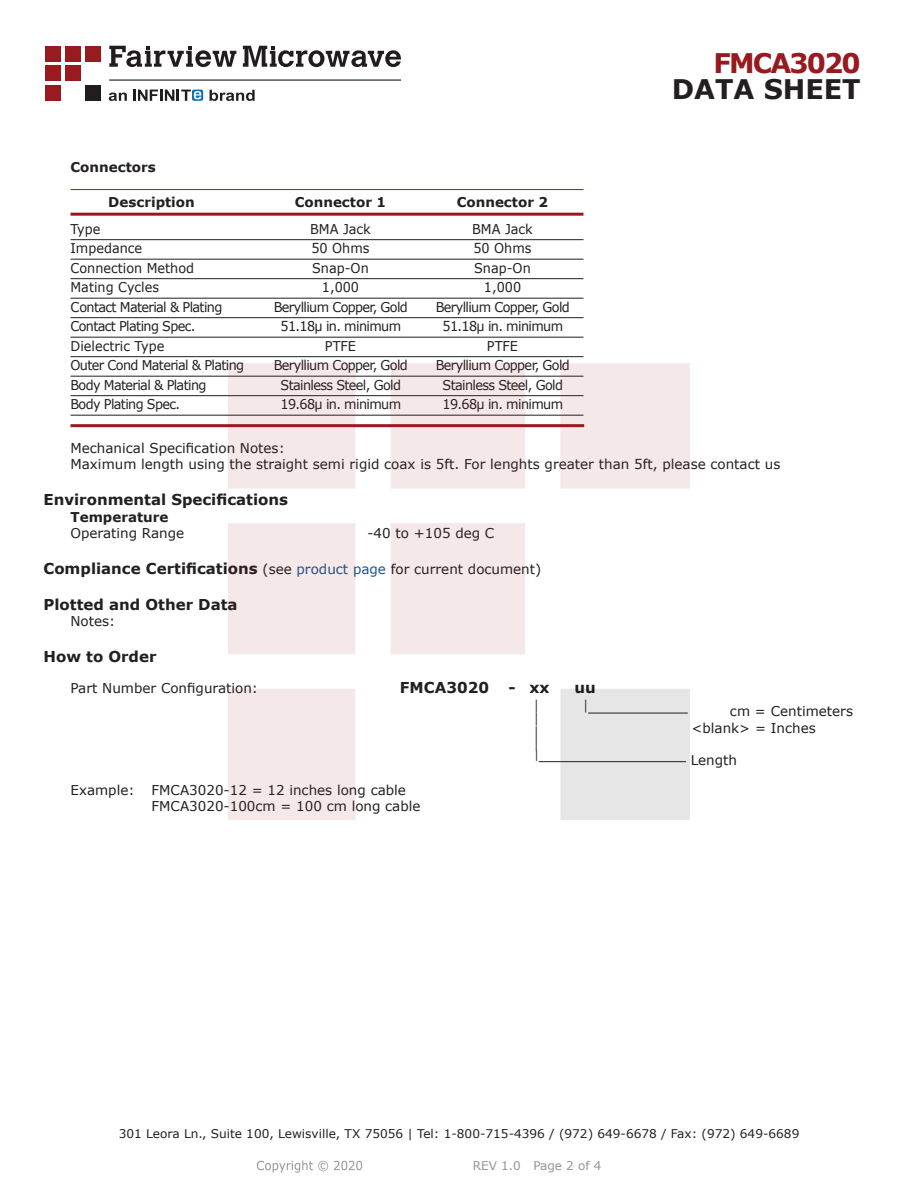
<style>
.page{position:relative;width:918px;height:1188px;background:#fff}
.page>*{position:absolute;margin:0;border:0;box-sizing:border-box;transform-origin:0 0}
.t1{font:700 27px "Verdana";color:#231f20}
.FM{font:700 27px "Verdana";letter-spacing:-.07em;color:#981a1e}
.Specs_Para{font:25.8px "Verdana";color:#231f20;scale:.39 1}
.Head1_for_Compliance{font:700 15px "Verdana";color:#231f20}
.Head1{font:700 15px "Verdana";color:#231f20}
.Specs_Para-2{font:700 15px "Verdana";color:#231f20}
.Table_Body_Connector{font:13.5px "Verdana";letter-spacing:-.05em;color:#231f20;scale:.95 1}
.Specs_Para-3{font:13.5px "Verdana";color:#231f20}
.Table_Body_Connector-2{font:13.5px "Verdana";color:#231f20;scale:.95 1}
.Table_Header_Connect{font:700 13.5px "Verdana";color:#231f20}
.Head2_after_Head1{font:700 13.5px "Verdana";color:#231f20}
.Head2{font:700 13.5px "Verdana";color:#231f20}
.Specs_Para-4{font:13.5px "Verdana";color:#231f20;scale:.75 1}
.t2{font:12px "Verdana";color:#231f20}
.REV_Info{font:12px "Verdana";color:#939598}
.Specs_Para-5{font:11.25px "Verdana";color:#231f20;scale:.86 1}
.s1{font-weight:400;font-size:13.5px}
.s2{font-weight:400;font-size:13.5px;color:#1a5392}
</style>
<div class="page">
<hr style="left:70px;top:189px;width:514px;height:1px;background:#981a1e">
<hr style="left:70px;top:213px;width:514px;height:3px;background:#981a1e">
<hr style="left:70px;top:239px;width:514px;height:1px;background:#231f20">
<hr style="left:70px;top:259px;width:514px;height:1px;background:#231f20">
<hr style="left:70px;top:278px;width:514px;height:1px;background:#231f20">
<hr style="left:70px;top:298px;width:514px;height:1px;background:#231f20">
<hr style="left:70px;top:317px;width:514px;height:1px;background:#231f20">
<hr style="left:70px;top:337px;width:514px;height:1px;background:#231f20">
<hr style="left:70px;top:356px;width:514px;height:1px;background:#231f20">
<hr style="left:70px;top:376px;width:514px;height:1px;background:#231f20">
<hr style="left:70px;top:395px;width:514px;height:1px;background:#231f20">
<hr style="left:70px;top:415px;width:514px;height:1px;background:#231f20">
<hr style="left:70px;top:424px;width:514px;height:3px;background:#981a1e">
<img style="left:257px;top:1160px;width:106px;height:13px">
<img style="left:228px;top:364px;width:462px;height:456px">
<div style="left:45px;top:46px;width:16px;height:15px;background:#971b1f"></div>
<div style="left:65px;top:66px;width:16px;height:15px;background:#971b1f"></div>
<div style="left:85px;top:85px;width:16px;height:16px;background:#211d1e"></div>
<div style="left:45px;top:85px;width:16px;height:16px;background:#971b1f"></div>
<div style="left:85px;top:46px;width:16px;height:15px;background:#971b1f"></div>
<div style="left:45px;top:66px;width:16px;height:15px;background:#971b1f"></div>
<div style="left:65px;top:46px;width:16px;height:15px;background:#971b1f"></div>
<svg style="left:109px;top:46px;width:292px;height:21px"></svg>
<svg style="left:192px;top:90px;width:11px;height:11px"></svg>
<svg style="left:133px;top:90px;width:68px;height:11px"></svg>
<svg style="left:210px;top:90px;width:45px;height:11px"></svg>
<svg style="left:109px;top:93px;width:18px;height:8px"></svg>
<hr style="left:109px;top:80px;width:292px;height:1px;background:#211d1e">
<p class="FM" style="left:714px;top:44px;width:149px">FMCA3020</p>
<p class="t1" style="left:672px;top:70px;width:191px">DATA SHEET</p>
<p class="Head2" style="left:70px;top:158px;width:87px">Connectors</p>
<p class="Table_Header_Connect" style="left:108px;top:192px;width:88px">Description</p>
<p class="Table_Header_Connect" style="left:295px;top:192px;width:93px">Connector 1</p>
<p class="Table_Header_Connect" style="left:457px;top:192px;width:93px">Connector 2</p>
<p class="Table_Body_Connector" style="left:70px;top:219px;width:33px">Type</p>
<p class="Table_Body_Connector" style="left:310px;top:219px;width:65px">BMA Jack</p>
<p class="Table_Body_Connector" style="left:472px;top:219px;width:65px">BMA Jack</p>
<p class="Table_Body_Connector-2" style="left:70px;top:239px;width:77px">Impedance</p>
<p class="Table_Body_Connector" style="left:311px;top:239px;width:63px">50 Ohms</p>
<p class="Table_Body_Connector" style="left:473px;top:239px;width:63px">50 Ohms</p>
<p class="Table_Body_Connector-2" style="left:70px;top:258px;width:132px">Connection Method</p>
<p class="Table_Body_Connector" style="left:312px;top:258px;width:61px">Snap-On</p>
<p class="Table_Body_Connector" style="left:474px;top:258px;width:61px">Snap-On</p>
<p class="Table_Body_Connector-2" style="left:70px;top:278px;width:95px">Mating Cycles</p>
<p class="Table_Body_Connector" style="left:322px;top:278px;width:41px">1,000</p>
<p class="Table_Body_Connector" style="left:484px;top:278px;width:41px">1,000</p>
<p class="Table_Body_Connector" style="left:70px;top:297px;width:161px">Contact Material &amp; Plating</p>
<p class="Table_Body_Connector" style="left:274px;top:297px;width:143px">Beryllium Copper, Gold</p>
<p class="Table_Body_Connector" style="left:436px;top:297px;width:143px">Beryllium Copper, Gold</p>
<p class="Table_Body_Connector" style="left:70px;top:317px;width:133px">Contact Plating Spec.</p>
<p class="Table_Body_Connector" style="left:281px;top:317px;width:129px">51.18µ in. minimum</p>
<p class="Table_Body_Connector" style="left:443px;top:317px;width:129px">51.18µ in. minimum</p>
<p class="Table_Body_Connector-2" style="left:70px;top:336px;width:100px">Dielectric Type</p>
<p class="Table_Body_Connector" style="left:325px;top:336px;width:34px">PTFE</p>
<p class="Table_Body_Connector" style="left:487px;top:336px;width:34px">PTFE</p>
<p class="Table_Body_Connector" style="left:70px;top:356px;width:184px">Outer Cond Material &amp; Plating</p>
<p class="Table_Body_Connector" style="left:274px;top:356px;width:143px">Beryllium Copper, Gold</p>
<p class="Table_Body_Connector" style="left:436px;top:356px;width:143px">Beryllium Copper, Gold</p>
<p class="Table_Body_Connector" style="left:70px;top:375px;width:145px">Body Material &amp; Plating</p>
<p class="Table_Body_Connector" style="left:281px;top:375px;width:128px">Stainless Steel, Gold</p>
<p class="Table_Body_Connector" style="left:443px;top:375px;width:128px">Stainless Steel, Gold</p>
<p class="Table_Body_Connector" style="left:70px;top:395px;width:117px">Body Plating Spec.</p>
<p class="Table_Body_Connector" style="left:281px;top:395px;width:129px">19.68µ in. minimum</p>
<p class="Table_Body_Connector" style="left:443px;top:395px;width:129px">19.68µ in. minimum</p>
<p class="Specs_Para-3" style="left:70px;top:439px;width:216px">Mechanical Specification Notes:</p>
<p class="Specs_Para-3" style="left:70px;top:455px;width:711px">Maximum length using the straight semi rigid coax is 5ft. For lenghts greater than 5ft, please contact us</p>
<p class="Head1" style="left:44px;top:489px;width:246px">Environmental Specifications</p>
<p class="Head2_after_Head1" style="left:70px;top:507px;width:100px">Temperature</p>
<p class="Specs_Para-3" style="left:70px;top:524px;width:115px">Operating Range</p>
<p class="Specs_Para-3" style="left:368px;top:524px;width:128px">-40 to +105 deg C</p>
<p class="Head1_for_Compliance" style="left:44px;top:558px;width:499px">Compliance Certifications <span class="s1">(see</span> <span class="s2">product page</span> <span class="s1">for current document)</span></p>
<p class="Head1_for_Compliance" style="left:44px;top:594px;width:196px">Plotted and Other Data</p>
<p class="Specs_Para-3" style="left:70px;top:612px;width:46px">Notes:</p>
<p class="Head1_for_Compliance" style="left:44px;top:646px;width:115px">How to Order</p>
<p class="Specs_Para-3" style="left:70px;top:679px;width:189px">Part Number Configuration:</p>
<p class="Specs_Para-2" style="left:400px;top:677px;width:91px">FMCA3020</p>
<p class="Specs_Para-2" style="left:509px;top:677px;width:43px">- xx</p>
<p class="Specs_Para-2" style="left:575px;top:677px;width:23px">uu</p>
<p class="Specs_Para-4" style="left:534px;top:696px;width:8px">|</p>
<p class="Specs_Para-4" style="left:584px;top:696px;width:8px">|</p>
<p class="Specs_Para-3" style="left:730px;top:702px;width:125px">cm = Centimeters</p>
<p class="Specs_Para-4" style="left:534px;top:709px;width:8px">|</p>
<p class="Specs_Para-3" style="left:692px;top:718px;width:126px">&lt;blank&gt; = Inches</p>
<p class="Specs_Para" style="left:534px;top:719px;width:13px">|</p>
<p class="Specs_Para-5" style="left:534px;top:748px;width:7px">|</p>
<p class="Specs_Para-3" style="left:691px;top:751px;width:48px">Length</p>
<p class="Specs_Para-3" style="left:70px;top:780px;width:66px">Example:</p>
<p class="Specs_Para-3" style="left:152px;top:780px;width:256px">FMCA3020-12 = 12 inches long cable</p>
<p class="Specs_Para-3" style="left:152px;top:797px;width:271px">FMCA3020-100cm = 100 cm long cable</p>
<p class="t2" style="left:119px;top:1125px;width:682px">301 Leora Ln., Suite 100, Lewisville, TX 75056 | Tel: 1-800-715-4396 / (972) 649-6678 / Fax: (972) 649-6689</p>
<p class="REV_Info" style="left:473px;top:1157px;width:130px">REV 1.0 Page 2 of 4</p>
</div>
